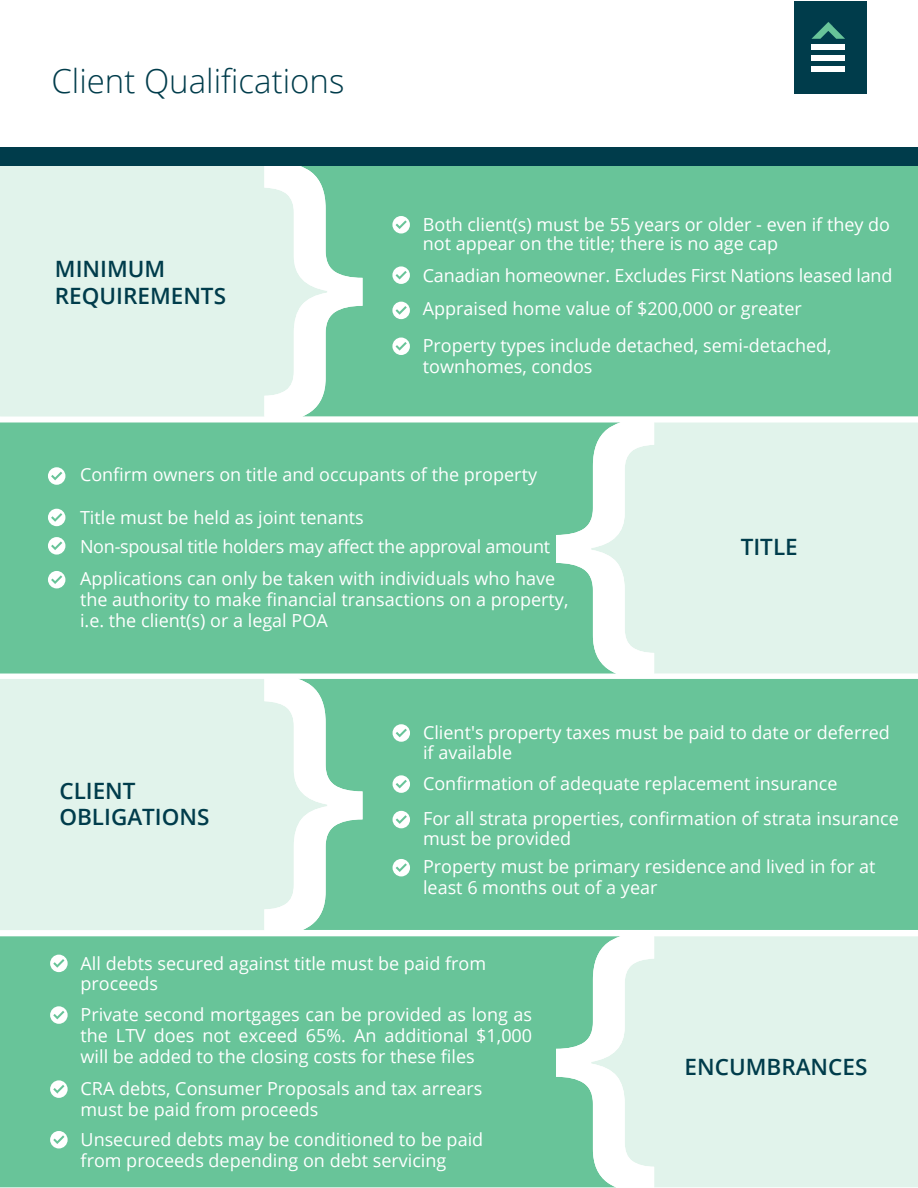
<style>
.page{position:relative;width:918px;height:1188px;background:#fff}
.page>*{position:absolute;margin:0;border:0;box-sizing:border-box;transform-origin:0 0}
.t1{font:300 33px "Open Sans";color:#003c4b}
.t2{font:600 22.5px/26.8px "Open Sans";color:#003c4b}
.t3{font:18px/21px "Open Sans";color:#fff}
.s1{font-style:inherit}
</style>
<div class="page">
<div style="left:794px;top:1px;width:72px;height:92px;background:#003c4b"></div>
<div style="left:811px;top:44px;width:34px;height:6px;background:#fff"></div>
<div style="left:811px;top:55px;width:34px;height:6px;background:#fff"></div>
<div style="left:811px;top:66px;width:34px;height:6px;background:#fff"></div>
<svg style="left:811px;top:22px;width:34px;height:17px"></svg>
<div style="left:363px;top:166px;width:555px;height:250px;background:#68c499"></div>
<div style="left:0;top:166px;width:264px;height:251px;background:#e1f3eb"></div>
<svg style="left:264px;top:166px;width:99px;height:251px"></svg>
<div style="left:363px;top:679px;width:555px;height:251px;background:#68c499"></div>
<div style="left:0;top:679px;width:264px;height:251px;background:#e1f3eb"></div>
<svg style="left:264px;top:679px;width:99px;height:251px"></svg>
<div style="left:0;top:423px;width:591px;height:251px;background:#68c499"></div>
<div style="left:591px;top:423px;width:327px;height:251px;background:#e1f3eb"></div>
<svg style="left:556px;top:423px;width:98px;height:250px"></svg>
<div style="left:0;top:936px;width:556px;height:251px;background:#68c499"></div>
<div style="left:654px;top:936px;width:264px;height:251px;background:#e1f3eb"></div>
<svg style="left:556px;top:936px;width:98px;height:251px"></svg>
<div style="left:392px;top:216px;width:18px;height:18px;background:#fff;border-radius:50%"></div>
<div style="left:392px;top:266px;width:18px;height:18px;background:#fff;border-radius:50%"></div>
<div style="left:392px;top:302px;width:18px;height:17px;background:#fff;border-radius:50%"></div>
<div style="left:392px;top:338px;width:18px;height:17px;background:#fff;border-radius:50%"></div>
<svg style="left:396px;top:220px;width:11px;height:9px"></svg>
<svg style="left:396px;top:271px;width:11px;height:9px"></svg>
<svg style="left:396px;top:306px;width:11px;height:9px"></svg>
<svg style="left:396px;top:342px;width:11px;height:9px"></svg>
<div style="left:0;top:147px;width:918px;height:19px;background:#003c4b"></div>
<div style="left:48px;top:467px;width:17px;height:18px;background:#fff;border-radius:50%"></div>
<div style="left:48px;top:509px;width:17px;height:17px;background:#fff;border-radius:50%"></div>
<div style="left:48px;top:537px;width:17px;height:18px;background:#fff;border-radius:50%"></div>
<svg style="left:51px;top:472px;width:11px;height:8px"></svg>
<svg style="left:51px;top:513px;width:11px;height:9px"></svg>
<svg style="left:51px;top:542px;width:11px;height:8px"></svg>
<div style="left:48px;top:571px;width:17px;height:17px;background:#fff;border-radius:50%"></div>
<svg style="left:51px;top:575px;width:11px;height:9px"></svg>
<div style="left:393px;top:724px;width:17px;height:18px;background:#fff;border-radius:50%"></div>
<svg style="left:396px;top:729px;width:11px;height:8px"></svg>
<div style="left:393px;top:775px;width:17px;height:18px;background:#fff;border-radius:50%"></div>
<svg style="left:396px;top:780px;width:11px;height:8px"></svg>
<div style="left:393px;top:811px;width:17px;height:17px;background:#fff;border-radius:50%"></div>
<svg style="left:396px;top:815px;width:11px;height:9px"></svg>
<div style="left:393px;top:859px;width:17px;height:17px;background:#fff;border-radius:50%"></div>
<svg style="left:396px;top:863px;width:11px;height:9px"></svg>
<div style="left:50px;top:955px;width:18px;height:17px;background:#fff;border-radius:50%"></div>
<svg style="left:53px;top:959px;width:11px;height:9px"></svg>
<svg style="left:50px;top:1006px;width:18px;height:18px"></svg>
<svg style="left:53px;top:1011px;width:11px;height:8px"></svg>
<svg style="left:50px;top:1080px;width:18px;height:18px"></svg>
<svg style="left:53px;top:1085px;width:11px;height:8px"></svg>
<div style="left:50px;top:1131px;width:18px;height:17px;background:#fff;border-radius:50%"></div>
<svg style="left:53px;top:1135px;width:11px;height:9px"></svg>
<h1 class="t1" style="left:51px;top:58px;width:294px">Client Qualifications</h1>
<p class="t2" style="left:55px;top:255px;width:173px">MINIMUM<br>REQUIREMENTS</p>
<p class="t3" style="left:423px;top:214px;width:469px;line-height:19.8px">Both <span class="s1">c</span>lient(s) must be 55 years or older - even if they do not appear on the title; there is no age cap</p>
<p class="t3" style="left:423px;top:258px;width:471px;line-height:33.5px">Canadian homeowner. Excludes First Nations leased land<br>Appraised home value of $<span class="s1">200</span>,000 or greater</p>
<p class="t3" style="left:423px;top:334px;width:410px">Property types include detached, semi-detached, townhomes, condos</p>
<p class="t3" style="left:80px;top:463px;width:459px">Confirm owners on title and occupants of the property</p>
<p class="t3" style="left:80px;top:503px;width:472px;line-height:28.3px">Title must be held as joint tenants<br>Non-spousal title holders may affect the approval amount</p>
<p class="t3" style="left:80px;top:568px;width:490px">Applications can only be taken with individuals who have the authority to make financial transactions on a property, i.e. the client(s) or a legal POA</p>
<p class="t2" style="left:741px;top:533px;width:59px">TITLE</p>
<p class="t2" style="left:59px;top:776px;width:152px">CLIENT<br>OBLIGATIONS</p>
<p class="t3" style="left:423px;top:722px;width:468px;line-height:19.8px">Client's property taxes must be paid to date or deferred if available</p>
<p class="t3" style="left:423px;top:765px;width:477px;line-height:35.5px">Confirmation of adequate replacement insurance<br>For all strata properties, confirmation of strata insurance</p>
<p class="t3" style="left:423px;top:824px;width:454px;line-height:28.2px">must be provided<br>Property must be primary residence and lived in for at</p>
<p class="t3" style="left:423px;top:877px;width:236px">least 6 months out of a year</p>
<p class="t3" style="left:81px;top:954px;width:407px;line-height:19.8px">All debts secured against title must be paid from proceeds</p>
<p class="t3" style="left:81px;top:1003px;width:453px;text-align:justify">Private second mortgages can be provided as long as the LTV does not exceed 65%. An additional $1,000 will be added to the closing costs for these files</p>
<p class="t3" style="left:81px;top:1078px;width:403px">CRA debts, Consumer Proposals and tax arrears must be paid from proceeds</p>
<p class="t3" style="left:81px;top:1129px;width:404px">Unsecured debts may be conditioned to be paid from proceeds depending on debt servicing</p>
<p class="t2" style="left:685px;top:1053px;width:184px">ENCUMBRANCES</p>
</div>
